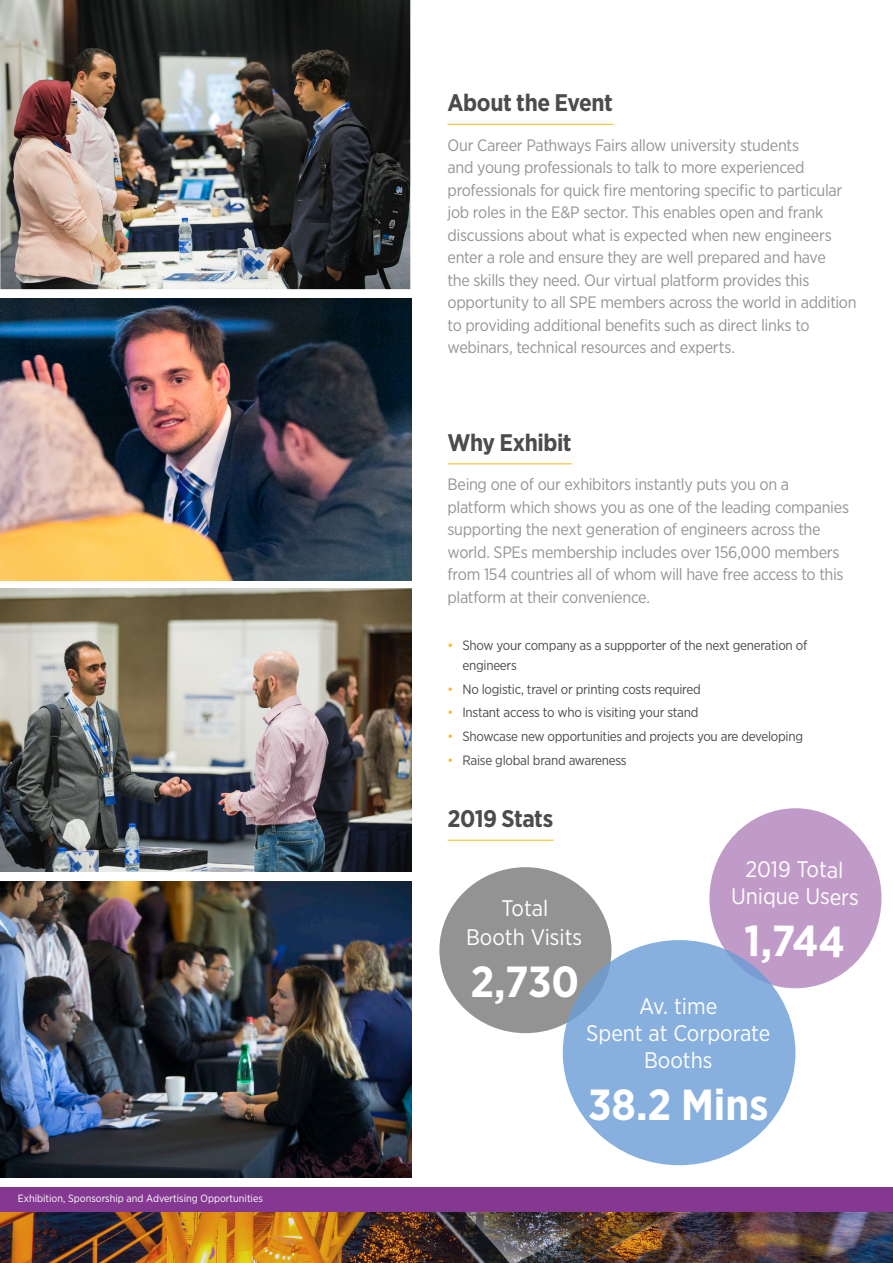
<style>
.page{position:relative;width:893px;height:1263px;background:#fff}
.page>*{position:absolute;margin:0;border:0;box-sizing:border-box;transform-origin:0 0}
.t1{font:700 43.5px "Gotham Narrow";color:#fff}
._2_Page_Heading{font:700 24px "Gotham Narrow";letter-spacing:-.02em;color:#4b4c4d}
.t2{font:22.5px/27px "Gotham Narrow";color:#fff;text-align:center}
._3_Introduction_Copy{font:16.5px/22.5px "Gotham Narrow";letter-spacing:-.02em;color:#939598}
.t3{font:13.5px/19.5px "Gotham Narrow";letter-spacing:-.02em;color:#4b4c4d}
.t4{font:10.5px "Gotham Narrow";color:#fff}
.s1{color:#fcb814}
</style>
<div class="page">
<div style="left:709px;top:808px;width:173px;height:181px;background:#c19bc8;border-radius:50%"></div>
<div style="left:439px;top:867px;width:172px;height:166px;background:#939394;border-radius:50%"></div>
<div style="left:563px;top:940px;width:232px;height:225px;background:#87b0de;border-radius:50%"></div>
<img style="left:0;top:1211px;width:893px;height:52px">
<div style="left:1px;top:1187px;width:892px;height:24px;background:#843892"></div>
<img style="left:0;top:0;width:410px;height:289px">
<img style="left:0;top:299px;width:411px;height:281px">
<img style="left:0;top:589px;width:411px;height:282px">
<img style="left:0;top:881px;width:411px;height:296px">
<hr style="left:448px;top:124px;width:165px;height:1px;background:#fcb814">
<hr style="left:448px;top:463px;width:124px;height:1px;background:#fcb814">
<hr style="left:448px;top:840px;width:106px;height:1px;background:#fcb814">
<p class="t4" style="left:18px;top:1192px;width:247px">Exhibition, Sponsorship and Advertising Opportunities</p>
<p class="_2_Page_Heading" style="left:448px;top:87px;width:167px">About the Event</p>
<p class="_3_Introduction_Copy" style="left:448px;top:133px;width:411px">Our Career Pathways Fairs allow university students<br>and young professionals to talk to more experienced professionals for quick fire mentoring specific to particular job roles in the E&amp;P sector. This enables open and frank discussions about what is expected when new engineers enter a role and ensure they are well prepared and have<br>the skills they need. Our virtual platform provides this opportunity to all SPE members across the world in addition to providing additional benefits such as direct links to webinars, technical resources and experts.</p>
<p class="_2_Page_Heading" style="left:448px;top:427px;width:126px">Why Exhibit</p>
<p class="_3_Introduction_Copy" style="left:448px;top:473px;width:403px">Being one of our exhibitors instantly puts you on a platform which shows you as one of the leading companies supporting the next generation of engineers across the world. SPEs membership includes over 156,000 members from 154 countries all of whom will have free access to this platform at their convenience.</p>
<p class="t3" style="left:462px;top:635px;width:346px;text-indent:-15px"><span class="s1">•</span> Show your company as a suppporter of the next generation of engineers</p>
<p class="t3" style="left:448px;top:679px;width:255px"><span class="s1">•</span> No logistic, travel or printing costs required</p>
<p class="t3" style="left:448px;top:702px;width:252px"><span class="s1">•</span> Instant access to who is visiting your stand</p>
<p class="t3" style="left:448px;top:726px;width:357px"><span class="s1">•</span> Showcase new opportunities and projects you are developing</p>
<p class="t3" style="left:448px;top:750px;width:181px"><span class="s1">•</span> Raise global brand awareness</p>
<p class="_2_Page_Heading" style="left:448px;top:803px;width:107px">2019 Stats</p>
<h3 class="t2" style="left:732px;top:854px;width:129px;rotate:1deg">2019 Total<br>Unique Users</h3>
<h1 class="t1" style="left:745px;top:912px;width:102px;rotate:1deg">1,744</h1>
<h3 class="t2" style="left:466px;top:894px;width:118px;line-height:28.8px">Total<br>Booth Visits</h3>
<h1 class="t1" style="left:471px;top:954px;width:110px">2,730</h1>
<h3 class="t2" style="left:586px;top:992px;width:186px">Av. time<br>Spent at Corporate<br>Booths</h3>
<h1 class="t1" style="left:588px;top:1076px;width:182px">38.2 Mins</h1>
</div>
